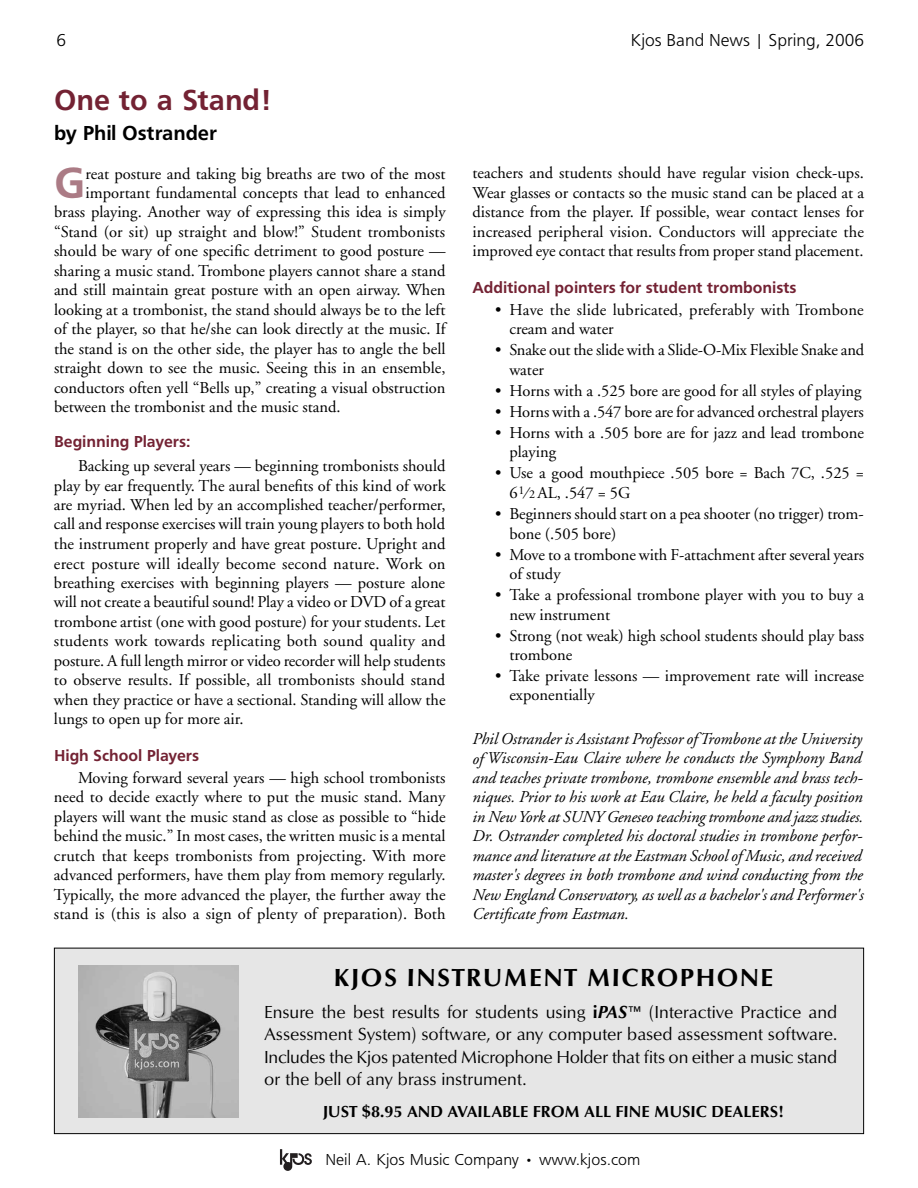
<style>
.page{position:relative;width:918px;height:1188px;background:#fff}
.page>*{position:absolute;margin:0;border:0;box-sizing:border-box;transform-origin:0 0}
.t1{font:45.6px "Frugal Sans Bold DTC";color:#ab7b85}
.t2{font:30px "Frugal Sans Bold DTC";color:#732233}
.t3{font:25.5px "Optimum Bold DTC";letter-spacing:.055em;color:#000}
.t4{font:21px "Frugal Sans Bold DTC";color:#000}
.t5{font:18px/22.5px "Optimum Roman DTC";letter-spacing:-.005em;color:#000;text-align:justify}
.t6{font:18px "Frugal Sans Light DTC";color:#000}
.t7{font:16.5px/19.5px "Adobe Garamond";color:#000}
.t8{font:italic 16.5px/19.5px "Adobe Garamond";color:#000}
.t9{font:16.5px "Frugal Sans Bold DTC";color:#732233}
.t10{font:16.5px "Optimum Bold DTC";color:#000}
.t11{font:16.5px "Frugal Sans Light DTC";color:#000}
.s1{font-size:12px}
.s2{font-family:"Optimum Bold DTC"}
.s3{font-family:"Optimum Bold Italic DTC"}
.s4{font-family:"Helvetica";font-size:13.5px}
</style>
<div class="page">
<svg style="left:280px;top:1149px;width:32px;height:22px"></svg>
<div style="left:55px;top:948px;width:808px;height:185px;background:#e6e6e6"></div>
<div style="left:54px;top:948px;width:810px;height:186px;border:1px solid #000"></div>
<img style="left:78px;top:965px;width:160px;height:152px">
<p class="t6" style="left:57px;top:29px;width:11px">6</p>
<p class="t6" style="left:631px;top:29px;width:235px">Kjos Band News | Spring, 2006</p>
<h2 class="t2" style="left:54px;top:82px;width:219px">One to a Stand!</h2>
<p class="t4" style="left:54px;top:121px;width:165px">by Phil Ostrander</p>
<h1 class="t1" style="left:54px;top:156px;width:33px">G</h1>
<p class="t7" style="left:86px;top:165px;width:362px">reat posture and taking big breaths are two of the most</p>
<p class="t7" style="left:86px;top:184px;width:362px">important fundamental concepts that lead to enhanced</p>
<p class="t7" style="left:54px;top:204px;width:393px">brass playing. Another way of expressing this idea is simply</p>
<p class="t7" style="left:54px;top:223px;width:393px">“Stand (or sit) up straight and blow!” Student trombonists</p>
<p class="t7" style="left:54px;top:243px;width:393px">should be wary of one specific detriment to good posture —</p>
<p class="t7" style="left:54px;top:262px;width:393px">sharing a music stand. Trombone players cannot share a stand</p>
<p class="t7" style="left:54px;top:282px;width:393px">and still maintain great posture with an open airway. When</p>
<p class="t7" style="left:54px;top:301px;width:393px">looking at a trombonist, the stand should always be to the left</p>
<p class="t7" style="left:54px;top:321px;width:393px">of the player, so that he/she can look directly at the music. If</p>
<p class="t7" style="left:54px;top:340px;width:393px">the stand is on the other side, the player has to angle the bell</p>
<p class="t7" style="left:54px;top:360px;width:393px">straight down to see the music. Seeing this in an ensemble,</p>
<p class="t7" style="left:54px;top:379px;width:393px">conductors often yell “Bells up,” creating a visual obstruction</p>
<p class="t7" style="left:54px;top:399px;width:288px">between the trombonist and the music stand.</p>
<p class="t9" style="left:54px;top:432px;width:138px">Beginning Players:</p>
<p class="t7" style="left:54px;top:457px;width:393px;text-align:justify;text-indent:24px">Backing up several years — beginning trombonists should play by ear frequently. The aural benefits of this kind of work are myriad. When led by an accomplished teacher/performer, call and response exercises will train young players to both hold the instrument properly and have great posture. Upright and erect posture will ideally become second nature. Work on breathing exercises with beginning players — posture alone will not create a beautiful sound! Play a video or DVD of a great trombone artist (one with good posture) for your students. Let students work towards replicating both sound quality and posture. A full length mirror or video recorder will help students to observe results. If possible, all trombonists should stand when they practice or have a sectional. Standing will allow the lungs to open up for more air.</p>
<p class="t9" style="left:54px;top:745px;width:147px">High School Players</p>
<p class="t7" style="left:54px;top:769px;width:393px;text-align:justify;text-indent:24px">Moving forward several years — high school trombonists need to decide exactly where to put the music stand. Many players will want the music stand as close as possible to “hide behind the music.” In most cases, the written music is a mental crutch that keeps trombonists from projecting. With more advanced performers, have them play from memory regularly.<br>Typically, the more advanced the player, the further away the stand is (this is also a sign of plenty of preparation). Both</p>
<p class="t7" style="left:472px;top:165px;width:393px;text-align:justify">teachers and students should have regular vision check-ups.<br>Wear glasses or contacts so the music stand can be placed at a distance from the player. If possible, wear contact lenses for increased peripheral vision. Conductors will appreciate the improved eye contact that results from proper stand placement.</p>
<p class="t9" style="left:472px;top:277px;width:326px">Additional pointers for student trombonists</p>
<p class="t7" style="left:509px;top:301px;width:356px;text-indent:-14px">• Have the slide lubricated, preferably with Trombone cream and water</p>
<p class="t7" style="left:509px;top:342px;width:356px;text-indent:-14px">• Snake out the slide with a Slide-O-Mix Flexible Snake and water</p>
<p class="t7" style="left:495px;top:382px;width:368px">• Horns with a .525 bore are good for all styles of playing</p>
<p class="t7" style="left:495px;top:403px;width:370px">• Horns with a .547 bore are for advanced orchestral players</p>
<p class="t7" style="left:509px;top:424px;width:356px;text-indent:-14px">• Horns with a .505 bore are for jazz and lead trombone playing</p>
<p class="t7" style="left:509px;top:465px;width:356px;text-indent:-14px">• Use a good mouthpiece .505 bore = Bach 7C, .525 =<br>6<sup>1</sup>⁄ <span class="s1">2</span> AL, .547 = 5G</p>
<p class="t7" style="left:509px;top:505px;width:356px;text-indent:-14px">• Beginners should start on a pea shooter (no trigger) trom&shy;bone (.505 bore)</p>
<p class="t7" style="left:509px;top:546px;width:356px;text-indent:-14px">• Move to a trombone with F-attachment after several years of study</p>
<p class="t7" style="left:509px;top:586px;width:356px;text-indent:-14px">• Take a professional trombone player with you to buy a new instrument</p>
<p class="t7" style="left:509px;top:627px;width:356px;text-indent:-14px">• Strong (not weak) high school students should play bass trombone</p>
<p class="t7" style="left:509px;top:667px;width:356px;text-indent:-14px">• Take private lessons — improvement rate will increase exponentially</p>
<p class="t8" style="left:472px;top:731px;width:393px">Phil Ostrander is Assistant Professor of Trombone at the University of Wisconsin-Eau Claire where he conducts the Symphony Band and teaches private trombone, trombone ensemble and brass tech&shy;niques. Prior to his work at Eau Claire, he held a faculty position in New York at SUNY Geneseo teaching trombone and jazz studies.<br>Dr. Ostrander completed his doctoral studies in trombone perfor&shy;mance and literature at the Eastman School of Music, and received master's degrees in both trombone and wind conducting from the New England Conservatory, as well as a bachelor's and Performer's Certificate from Eastman.</p>
<h3 class="t3" style="left:334px;top:962px;width:441px">KJOS INSTRUMENT MICROPHONE</h3>
<p class="t5" style="left:264px;top:1000px;width:575px">Ensure the best results for students using <span class="s2">i</span><span class="s3">PAS</span><span class="s4">™</span> (Interactive Practice and Assessment System) software, or any computer based assessment software.<br>Includes the Kjos patented Microphone Holder that fits on either a music stand or the bell of any brass instrument.</p>
<p class="t10" style="left:323px;top:1102px;width:462px">JUST $8.95 AND AVAILABLE FROM ALL FINE MUSIC DEALERS!</p>
<p class="t11" style="left:325px;top:1149px;width:316px">Neil A. Kjos Music Company • www.kjos.com</p>
</div>
